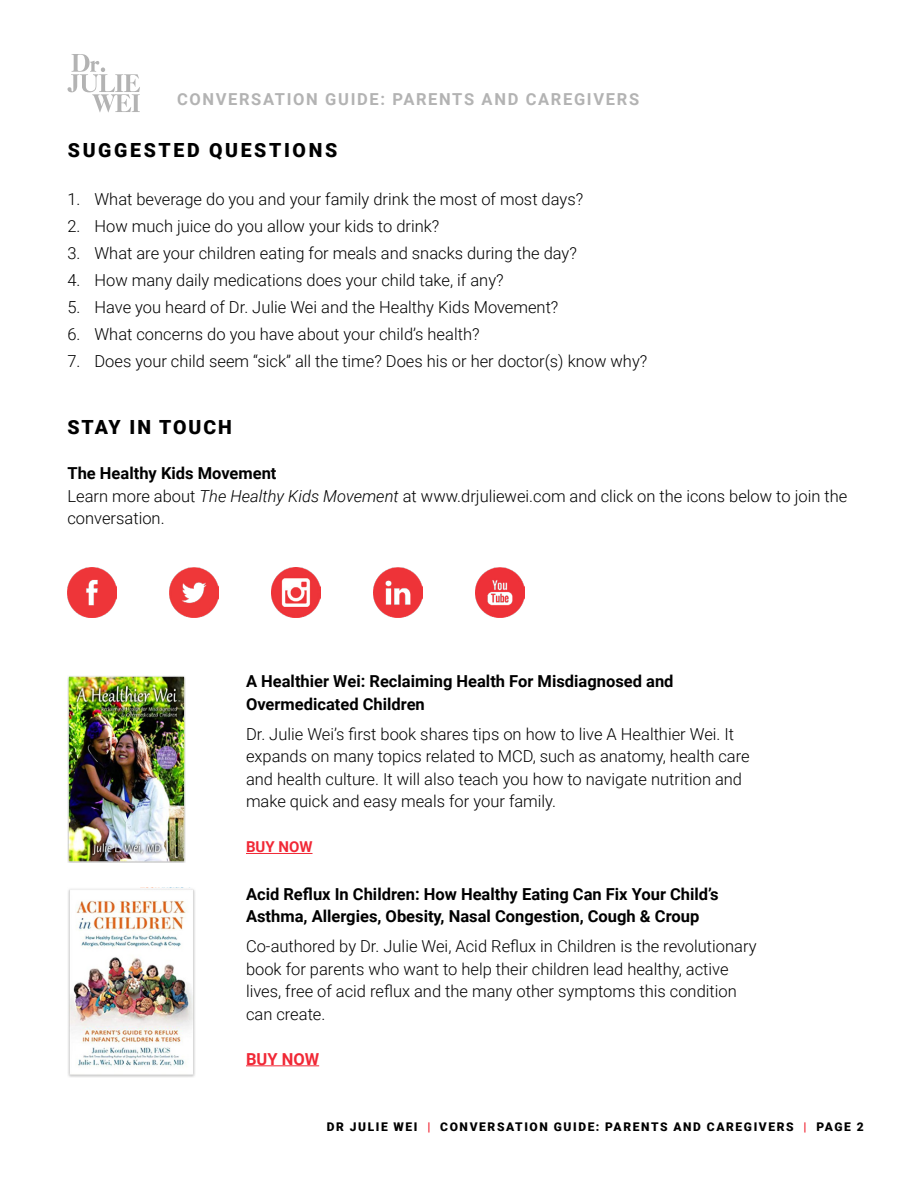
<style>
.page{position:relative;width:918px;height:1188px;background:#fff}
.page>*{position:absolute;margin:0;border:0;box-sizing:border-box;transform-origin:0 0}
.t1{font:900 19.5px "Roboto";letter-spacing:.135em;color:#000}
.t2{font:900 19.5px "Roboto";letter-spacing:.1em;color:#000}
.t3{font:300 16.5px/22.5px "Roboto";color:#000}
.t4{font:700 16.5px/22.5px "Roboto";color:#000}
.t5{font:700 16.5px "Roboto";letter-spacing:.1em;color:#b3b3b3}
.t6{font:700 16.5px "Roboto";color:#f12836}
.t7{font:700 15px "Roboto";color:#f12836}
.t8{font:900 12px "Roboto";letter-spacing:.135em;color:#000}
.s1{font-weight:700}
.s2{font-style:italic}
.s3{color:#f12836}
</style>
<div class="page">
<svg style="left:67px;top:54px;width:73px;height:58px"></svg>
<img style="left:68px;top:675px;width:117px;height:187px">
<img style="left:68px;top:887px;width:127px;height:190px">
<hr style="left:246px;top:853px;width:67px;height:1px;background:#f12836">
<hr style="left:246px;top:1065px;width:73px;height:1px;background:#f12836">
<img style="left:169px;top:568px;width:50px;height:50px">
<img style="left:67px;top:568px;width:50px;height:49px">
<img style="left:271px;top:568px;width:50px;height:49px">
<img style="left:373px;top:568px;width:50px;height:50px">
<img style="left:475px;top:568px;width:50px;height:50px">
<p class="t5" style="left:177px;top:88px;width:464px">CONVERSATION GUIDE: PARENTS AND CAREGIVERS</p>
<p class="t1" style="left:68px;top:136px;width:271px">SUGGESTED QUESTIONS</p>
<p class="t3" style="left:68px;top:187px;width:517px">1. What beverage do you and your family drink the most of most days?</p>
<p class="t3" style="left:68px;top:214px;width:373px">2. How much juice do you allow your kids to drink?</p>
<p class="t3" style="left:68px;top:241px;width:511px">3. What are your children eating for meals and snacks during the day?</p>
<p class="t3" style="left:68px;top:268px;width:438px">4. How many daily medications does your child take, if any?</p>
<p class="t3" style="left:68px;top:295px;width:492px">5. Have you heard of Dr. Julie Wei and the Healthy Kids Movement?</p>
<p class="t3" style="left:68px;top:322px;width:414px">6. What concerns do you have about your child’s health?</p>
<p class="t3" style="left:68px;top:349px;width:581px">7. Does your child seem “sick” all the time? Does his or her doctor(s) know why?</p>
<p class="t2" style="left:68px;top:414px;width:166px">STAY IN TOUCH</p>
<p class="t3" style="left:68px;top:462px;width:781px"><span class="s1">The Healthy Kids Movement<br></span>Learn more about <span class="s2">The Healthy Kids Movement</span> at www.drjuliewei.com and click on the icons below to join the conversation.</p>
<p class="t4" style="left:246px;top:670px;width:429px">A Healthier Wei: Reclaiming Health For Misdiagnosed and<br>Overmedicated Children</p>
<p class="t3" style="left:246px;top:722px;width:505px">Dr. Julie Wei’s first book shares tips on how to live A Healthier Wei. It expands on many topics related to MCD, such as anatomy, health care and health culture. It will also teach you how to navigate nutrition and make quick and easy meals for your family.</p>
<p class="t7" style="left:246px;top:837px;width:68px">BUY NOW</p>
<p class="t4" style="left:246px;top:882px;width:474px">Acid Reflux In Children: How Healthy Eating Can Fix Your Child’s<br>Asthma, Allergies, Obesity, Nasal Congestion, Cough &amp; Croup</p>
<p class="t3" style="left:246px;top:934px;width:512px">Co-authored by Dr. Julie Wei, Acid Reflux in Children is the revolutionary book for parents who want to help their children lead healthy, active lives, free of acid reflux and the many other symptoms this condition can create.</p>
<p class="t6" style="left:246px;top:1047px;width:75px">BUY NOW</p>
<p class="t8" style="left:327px;top:1118px;width:539px">DR JULIE WEI <span class="s3">|</span> CONVERSATION GUIDE: PARENTS AND CAREGIVERS <span class="s3">|</span> PAGE 2</p>
</div>
